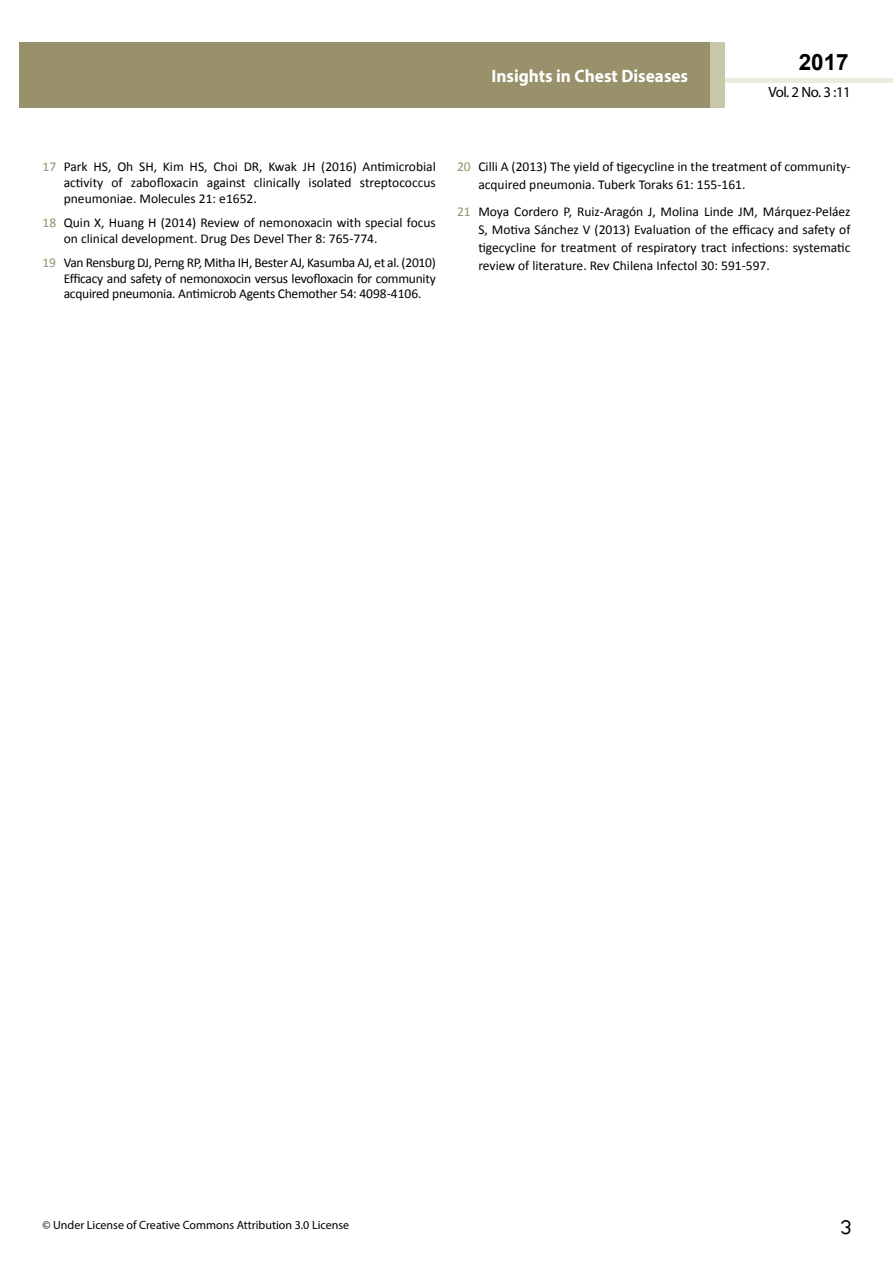
<style>
.page{position:relative;width:893px;height:1263px;background:#fff}
.page>*{position:absolute;margin:0;border:0;box-sizing:border-box;transform-origin:0 0}
.t1{font:25.5px "Tunga";color:#000}
.t2{font:700 22.5px "Arial";color:#000}
.t3{font:700 18px "Myriad Pro";color:#fff;scale:.96 1}
.t4{font:14.85px "Myriad Pro";letter-spacing:-.03em;color:#000}
.t5{font:13.5px/18px "Calibri";color:#000;text-align:justify}
.t6{font:12px "Myriad Pro";color:#000}
.s1{color:#98916c}
</style>
<div class="page">
<hr style="left:725px;top:78px;width:168px;height:4px;background:#ecebe0">
<div style="left:709px;top:42px;width:16px;height:66px;background:#c9c7a9"></div>
<div style="left:19px;top:42px;width:690px;height:66px;background:#98916c"></div>
<h3 class="t3" style="left:491px;top:64px;width:206px">Insights in Chest Diseases</h3>
<h3 class="t3" style="left:585px;top:74px;width:128px">ISSN 1698-9465</h3>
<h2 class="t2" style="left:799px;top:47px;width:52px">2017</h2>
<p class="t4" style="left:768px;top:83px;width:84px">Vol. 2 No. 3 :11</p>
<p class="t5" style="left:64px;top:159px;width:374px;line-height:15.9px;text-indent:-21px"><span class="s1">17</span> Park HS, Oh SH, Kim HS, Choi DR, Kwak JH (2016) Antimicrobial activity of zabofloxacin against clinically isolated streptococcus pneumoniae. Molecules 21: e1652.</p>
<p class="t5" style="left:64px;top:215px;width:374px;line-height:15.6px;text-indent:-21px"><span class="s1">18</span> Quin X, Huang H (2014) Review of nemonoxacin with special focus on clinical development. Drug Des Devel Ther 8: 765-774.</p>
<p class="t5" style="left:64px;top:255px;width:374px;line-height:15.6px;text-indent:-21px"><span class="s1">19</span> Van Rensburg DJ, Perng RP, Mitha IH, Bester AJ, Kasumba AJ, et al. (2010)<br>Efficacy and safety of nemonoxocin versus levofloxacin for community acquired pneumonia. Antimicrob Agents Chemother 54: 4098-4106.</p>
<p class="t5" style="left:478px;top:158px;width:374px;text-indent:-21px"><span class="s1">20</span> Cilli A (2013) The yield of tigecycline in the treatment of community&shy;acquired pneumonia. Tuberk Toraks 61: 155-161.</p>
<p class="t5" style="left:478px;top:202px;width:374px;text-indent:-21px"><span class="s1">21</span> Moya Cordero P, Ruiz-Aragón J, Molina Linde JM, Márquez-Peláez S, Motiva Sánchez V (2013) Evaluation of the efficacy and safety of tigecycline for treatment of respiratory tract infections: systematic review of literature. Rev Chilena Infectol 30: 591-597.</p>
<p class="t6" style="left:43px;top:1218px;width:308px">© Under License of Creative Commons Attribution 3.0 License</p>
<h1 class="t1" style="left:840px;top:1210px;width:13px">3</h1>
</div>
